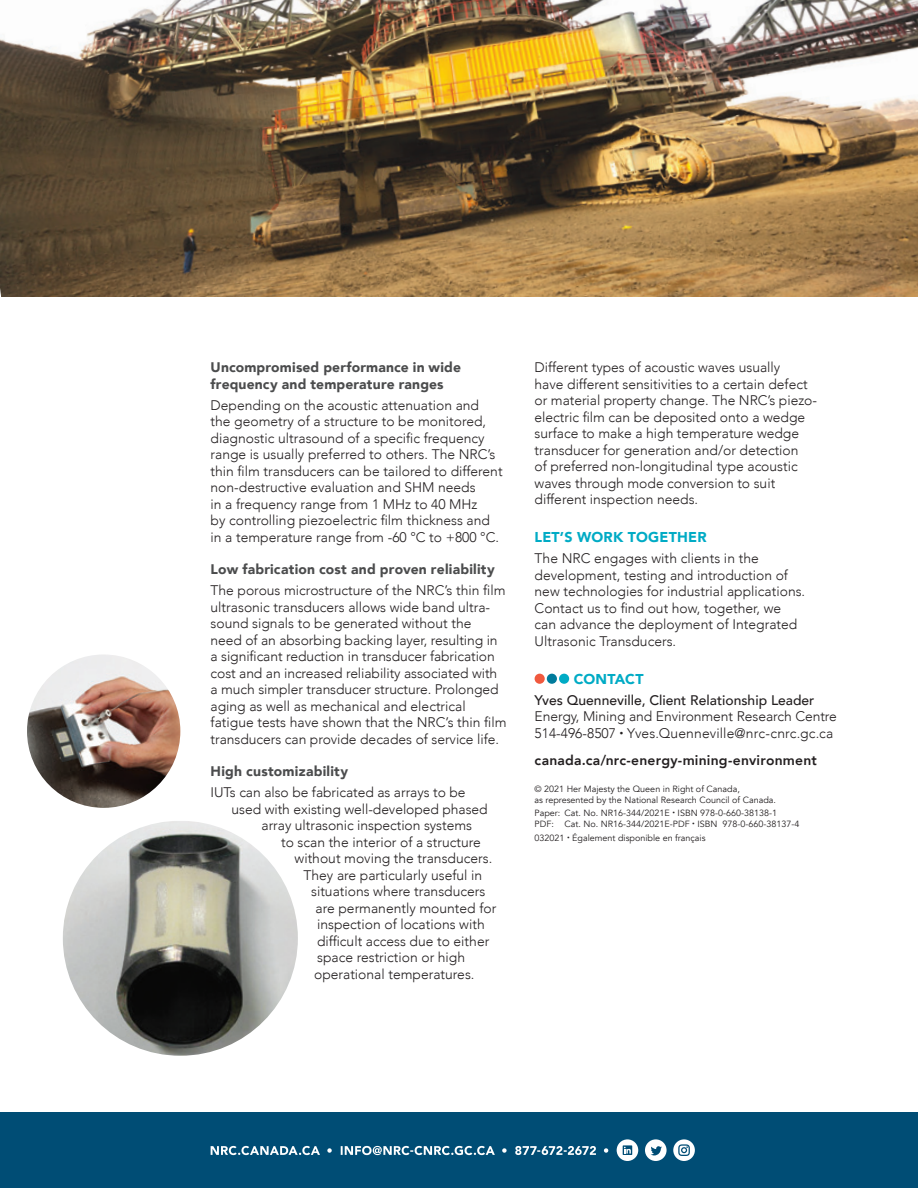
<style>
.page{position:relative;width:918px;height:1188px;background:#fff}
.page>*{position:absolute;margin:0;border:0;box-sizing:border-box;transform-origin:0 0}
.head_01_e{font:900 14.25px "Avenir";letter-spacing:.015em;color:#00abc5}
.body_e{font:300 13.8px/16.5px "Avenir";color:#231f20}
.head_02_e{font:900 13.8px/16.5px "Avenir";letter-spacing:.015em;color:#4b4c4d}
.research_centre_URL{font:800 13.8px "Avenir";letter-spacing:.015em;color:#231f20}
.ISBN_e{font:9px/10.8px "Avenir";color:#231f20}
.s1{font-weight:500}
.s2{font-weight:900}
</style>
<div class="page">
<img style="left:0;top:0;width:918px;height:297px">
<div style="left:535px;top:674px;width:10px;height:10px;background:#f0593e;border-radius:50%"></div>
<div style="left:547px;top:674px;width:10px;height:10px;background:#007b9c;border-radius:50%"></div>
<div style="left:559px;top:674px;width:10px;height:10px;background:#00abc5;border-radius:50%"></div>
<img style="left:27px;top:654px;width:153px;height:154px;border-radius:77px">
<img style="left:63px;top:821px;width:235px;height:235px;border-radius:118px">
<div style="left:0;top:1112px;width:918px;height:76px;background:#004d75"></div>
<svg style="left:211px;top:1146px;width:397px;height:9px"></svg>
<svg style="left:645px;top:1139px;width:22px;height:22px"></svg>
<svg style="left:617px;top:1139px;width:21px;height:22px"></svg>
<svg style="left:673px;top:1139px;width:22px;height:22px"></svg>
<p class="head_02_e" style="left:211px;top:359px;width:252px">Uncompromised performance in wide frequency and temperature ranges</p>
<p class="body_e" style="left:211px;top:397px;width:294px">Depending on the acoustic attenuation and<br>the geometry of a structure to be monitored, diagnostic ultrasound of a specific frequency range is usually preferred to others. The NRC’s thin film transducers can be tailored to different non-destructive evaluation and SHM needs<br>in a frequency range from 1 MHz to 40 MHz<br>by controlling piezoelectric film thickness and in a temperature range from -60 °C to +800 °C.</p>
<p class="head_02_e" style="left:211px;top:561px;width:286px">Low fabrication cost and proven reliability</p>
<p class="body_e" style="left:211px;top:582px;width:297px">The porous microstructure of the NRC’s thin film ultrasonic transducers allows wide band ultra&shy;sound signals to be generated without the<br>need of an absorbing backing layer, resulting in a significant reduction in transducer fabrication cost and an increased reliability associated with a much simpler transducer structure. Prolonged aging as well as mechanical and electrical fatigue tests have shown that the NRC’s thin film transducers can provide decades of service life.</p>
<p class="head_02_e" style="left:211px;top:763px;width:139px">High customizability</p>
<p class="body_e" style="left:211px;top:784px;width:256px">IUTs can also be fabricated as arrays to be</p>
<p class="body_e" style="left:232px;top:801px;width:258px">used with existing well-developed phased</p>
<p class="body_e" style="left:262px;top:817px;width:212px">array ultrasonic inspection systems</p>
<p class="body_e" style="left:281px;top:834px;width:201px">to scan the interior of a structure</p>
<p class="body_e" style="left:295px;top:850px;width:199px">without moving the transducers.</p>
<p class="body_e" style="left:304px;top:867px;width:180px">They are particularly useful in</p>
<p class="body_e" style="left:311px;top:883px;width:176px">situations where transducers</p>
<p class="body_e" style="left:316px;top:900px;width:182px">are permanently mounted for</p>
<p class="body_e" style="left:317px;top:916px;width:169px">inspection of locations with</p>
<p class="body_e" style="left:317px;top:933px;width:174px">difficult access due to either</p>
<p class="body_e" style="left:317px;top:949px;width:150px">space restriction or high</p>
<p class="body_e" style="left:314px;top:966px;width:162px">operational temperatures.</p>
<p class="body_e" style="left:535px;top:359px;width:284px">Different types of acoustic waves usually<br>have different sensitivities to a certain defect or material property change. The NRC’s piezo&shy;electric film can be deposited onto a wedge surface to make a high temperature wedge transducer for generation and/or detection<br>of preferred non-longitudinal type acoustic waves through mode conversion to suit different inspection needs.</p>
<p class="head_01_e" style="left:535px;top:525px;width:174px">LET’S WORK TOGETHER</p>
<p class="body_e" style="left:535px;top:550px;width:272px">The NRC engages with clients in the development, testing and introduction of new technologies for industrial applications.<br>Contact us to find out how, together, we can advance the deployment of Integrated Ultrasonic Transducers.</p>
<p class="head_01_e" style="left:574px;top:667px;width:71px">CONTACT</p>
<p class="body_e" style="left:535px;top:692px;width:304px"><span class="s1">Yves Quenneville, Client Relationship Leader<br></span>Energy, Mining and Environment Research Centre<br>514-496-8507 <span class="s2">·</span> Yves.Quenneville@nrc-cnrc.gc.ca</p>
<p class="research_centre_URL" style="left:535px;top:749px;width:284px">canada.ca/nrc-energy-mining-environment</p>
<p class="ISBN_e" style="left:535px;top:784px;width:243px">© 2021 Her Majesty the Queen in Right of Canada,<br>as represented by the National Research Council of Canada.</p>
<p class="ISBN_e" style="left:535px;top:808px;width:266px">Paper: Cat. No. NR16-344/2021E <span class="s2">·</span> ISBN 978-0-660-38138-1<br>PDF: Cat. No. NR16-344/2021E-PDF <span class="s2">·</span> ISBN 978-0-660-38137-4</p>
<p class="ISBN_e" style="left:535px;top:832px;width:173px">032021 <span class="s2">·</span> Également disponible en français</p>
</div>
